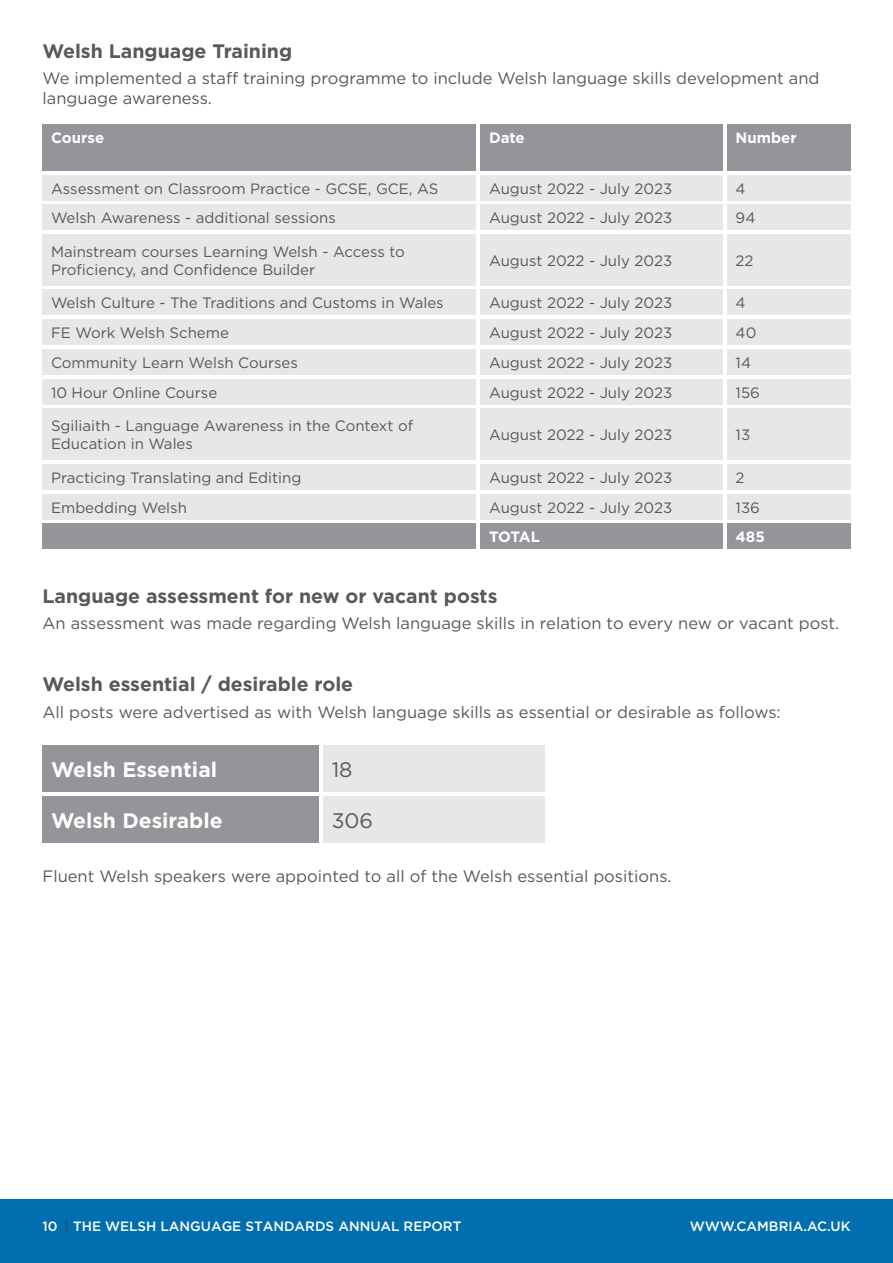
<style>
.page{position:relative;width:893px;height:1263px;background:#fff}
.page>*{position:absolute;margin:0;border:0;box-sizing:border-box;transform-origin:0 0}
.t1{font:700 21px "Gotham";color:#fff}
.t2{font:21px "Gotham";color:#58595b}
.t3{font:700 19.5px "Gotham";color:#58595b}
.t4{font:16.5px/19.8px "Gotham";color:#58595b}
.t5{font:15px/29.7px "Gotham";color:#58595b}
.t6{font:700 15px "Gotham";color:#fff}
.t7{font:500 13.5px "Gotham";color:#fff}
.s1{color:#35486b}
</style>
<div class="page">
<div style="left:0;top:1199px;width:893px;height:64px;background:#016faf"></div>
<div style="left:43px;top:745px;width:276px;height:46px;background:#939598"></div>
<div style="left:323px;top:745px;width:221px;height:46px;background:#e6e7e8"></div>
<div style="left:43px;top:796px;width:276px;height:46px;background:#939598"></div>
<div style="left:323px;top:796px;width:221px;height:46px;background:#e6e7e8"></div>
<div style="left:43px;top:124px;width:433px;height:47px;background:#939598"></div>
<div style="left:480px;top:124px;width:243px;height:47px;background:#939598"></div>
<div style="left:727px;top:124px;width:123px;height:47px;background:#939598"></div>
<div style="left:43px;top:175px;width:433px;height:25px;background:#e6e7e8"></div>
<div style="left:43px;top:205px;width:433px;height:25px;background:#e6e7e8"></div>
<div style="left:43px;top:234px;width:433px;height:51px;background:#e6e7e8"></div>
<div style="left:43px;top:290px;width:433px;height:25px;background:#e6e7e8"></div>
<div style="left:43px;top:319px;width:433px;height:26px;background:#e6e7e8"></div>
<div style="left:43px;top:349px;width:433px;height:26px;background:#e6e7e8"></div>
<div style="left:43px;top:379px;width:433px;height:25px;background:#e6e7e8"></div>
<div style="left:43px;top:464px;width:433px;height:26px;background:#e6e7e8"></div>
<div style="left:43px;top:494px;width:433px;height:25px;background:#e6e7e8"></div>
<div style="left:43px;top:409px;width:433px;height:51px;background:#e6e7e8"></div>
<div style="left:480px;top:175px;width:243px;height:25px;background:#e6e7e8"></div>
<div style="left:480px;top:205px;width:243px;height:25px;background:#e6e7e8"></div>
<div style="left:480px;top:234px;width:243px;height:51px;background:#e6e7e8"></div>
<div style="left:480px;top:290px;width:243px;height:25px;background:#e6e7e8"></div>
<div style="left:480px;top:319px;width:243px;height:26px;background:#e6e7e8"></div>
<div style="left:480px;top:349px;width:243px;height:26px;background:#e6e7e8"></div>
<div style="left:480px;top:379px;width:243px;height:25px;background:#e6e7e8"></div>
<div style="left:480px;top:464px;width:243px;height:26px;background:#e6e7e8"></div>
<div style="left:480px;top:494px;width:243px;height:25px;background:#e6e7e8"></div>
<div style="left:480px;top:409px;width:243px;height:51px;background:#e6e7e8"></div>
<div style="left:727px;top:175px;width:123px;height:25px;background:#e6e7e8"></div>
<div style="left:727px;top:205px;width:123px;height:25px;background:#e6e7e8"></div>
<div style="left:727px;top:234px;width:123px;height:51px;background:#e6e7e8"></div>
<div style="left:727px;top:290px;width:123px;height:25px;background:#e6e7e8"></div>
<div style="left:727px;top:319px;width:123px;height:26px;background:#e6e7e8"></div>
<div style="left:727px;top:349px;width:123px;height:26px;background:#e6e7e8"></div>
<div style="left:727px;top:379px;width:123px;height:25px;background:#e6e7e8"></div>
<div style="left:727px;top:464px;width:123px;height:26px;background:#e6e7e8"></div>
<div style="left:727px;top:494px;width:123px;height:25px;background:#e6e7e8"></div>
<div style="left:727px;top:409px;width:123px;height:51px;background:#e6e7e8"></div>
<div style="left:43px;top:524px;width:433px;height:25px;background:#939598"></div>
<div style="left:480px;top:524px;width:243px;height:25px;background:#939598"></div>
<div style="left:727px;top:524px;width:123px;height:25px;background:#939598"></div>
<h2 class="t3" style="left:43px;top:38px;width:251px">Welsh Language Training</h2>
<p class="t4" style="left:43px;top:68px;width:778px">We implemented a staff training programme to include Welsh language skills development and language awareness.</p>
<p class="t6" style="left:51px;top:127px;width:55px">Course</p>
<p class="t6" style="left:489px;top:127px;width:37px">Date</p>
<p class="t6" style="left:736px;top:127px;width:63px">Number</p>
<p class="t5" style="left:51px;top:173px;width:389px">Assessment on Classroom Practice - GCSE, GCE, AS<br>Welsh Awareness - additional sessions</p>
<p class="t5" style="left:51px;top:242px;width:355px;line-height:18px">Mainstream courses Learning Welsh - Access to<br>Proficiency, and Confidence Builder</p>
<p class="t5" style="left:51px;top:288px;width:394px">Welsh Culture - The Traditions and Customs in Wales<br>FE Work Welsh Scheme<br>Community Learn Welsh Courses<br>10 Hour Online Course</p>
<p class="t5" style="left:489px;top:173px;width:185px">August 2022 - July 2023<br>August 2022 - July 2023</p>
<p class="t5" style="left:489px;top:245px;width:185px">August 2022 - July 2023</p>
<p class="t5" style="left:489px;top:288px;width:185px;text-align:justify">August 2022 - July 2023<br>August 2022 - July 2023<br>August 2022 - July 2023<br>August 2022 - July 2023</p>
<p class="t5" style="left:736px;top:173px;width:21px">4<br>94</p>
<p class="t5" style="left:736px;top:245px;width:19px">22</p>
<p class="t5" style="left:736px;top:288px;width:26px">4<br>40<br>14<br>156</p>
<p class="t5" style="left:51px;top:417px;width:364px;line-height:18px">Sgiliaith - Language Awareness in the Context of<br>Education in Wales</p>
<p class="t5" style="left:51px;top:462px;width:252px">Practicing Translating and Editing<br>Embedding Welsh</p>
<p class="t5" style="left:489px;top:420px;width:185px">August 2022 - July 2023</p>
<p class="t5" style="left:489px;top:462px;width:185px">August 2022 - July 2023<br>August 2022 - July 2023</p>
<p class="t5" style="left:736px;top:420px;width:16px">13</p>
<p class="t5" style="left:736px;top:462px;width:26px">2<br>136</p>
<p class="t6" style="left:489px;top:527px;width:53px">TOTAL</p>
<p class="t6" style="left:736px;top:527px;width:31px">485</p>
<h2 class="t3" style="left:43px;top:583px;width:456px">Language assessment for new or vacant posts</h2>
<p class="t4" style="left:43px;top:613px;width:798px">An assessment was made regarding Welsh language skills in relation to every new or vacant post.</p>
<h2 class="t3" style="left:43px;top:672px;width:312px">Welsh essential / desirable role</h2>
<p class="t4" style="left:43px;top:701px;width:740px">All posts were advertised as with Welsh language skills as essential or desirable as follows:</p>
<h1 class="t1" style="left:51px;top:755px;width:168px">Welsh Essential</h1>
<h1 class="t2" style="left:332px;top:756px;width:22px">18</h1>
<h1 class="t1" style="left:51px;top:806px;width:173px">Welsh Desirable</h1>
<h1 class="t2" style="left:332px;top:807px;width:43px">306</h1>
<p class="t4" style="left:43px;top:866px;width:631px">Fluent Welsh speakers were appointed to all of the Welsh essential positions.</p>
<p class="t7" style="left:43px;top:1218px;width:420px">10 <span class="s1">|</span> THE WELSH LANGUAGE STANDARDS ANNUAL REPORT</p>
<p class="t7" style="left:690px;top:1218px;width:162px">WWW.CAMBRIA.AC.UK</p>
</div>
